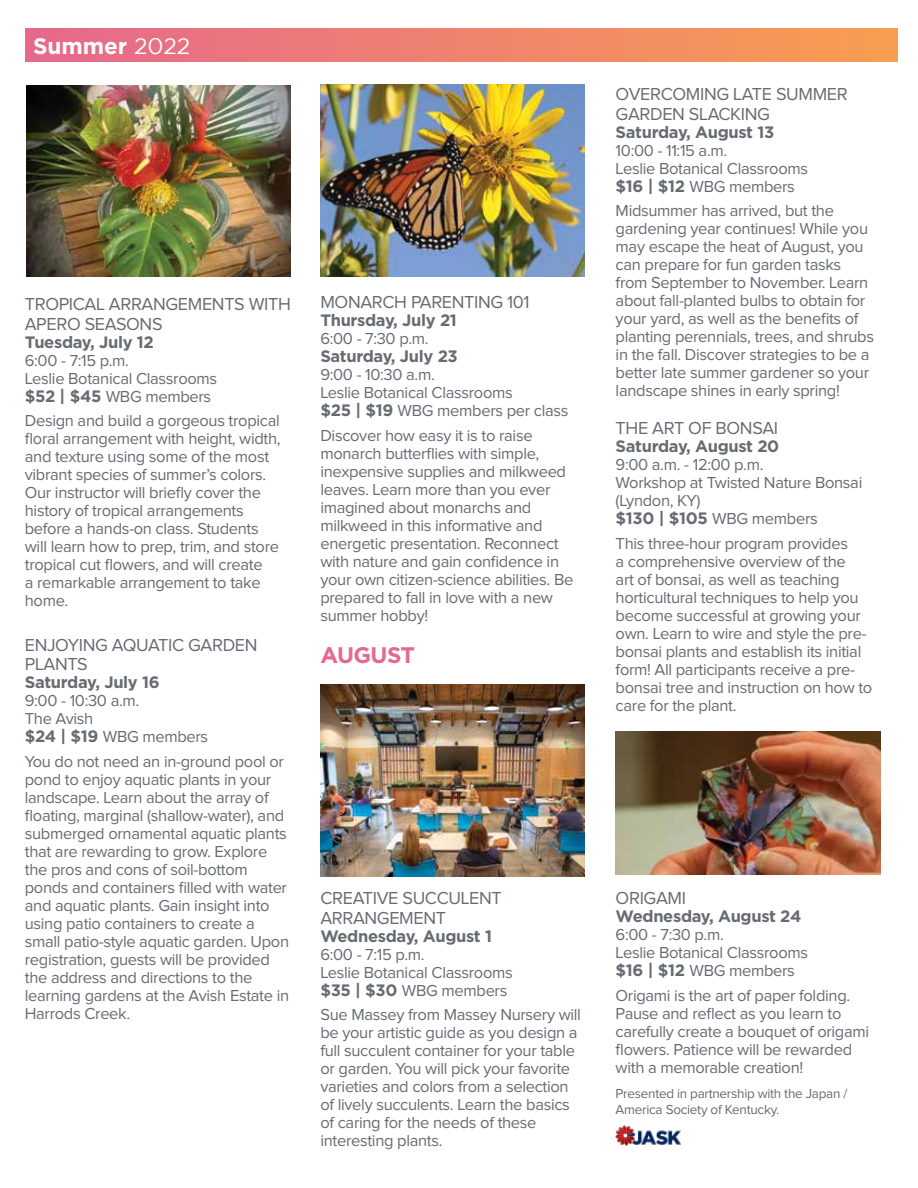
<style>
.page{position:relative;width:918px;height:1188px;background:#fff}
.page>*{position:absolute;margin:0;border:0;box-sizing:border-box;transform-origin:0 0}
.t1{font:700 22.5px "Gotham";color:#fff}
.t2{font:700 22.5px "Gotham";letter-spacing:-.025em;color:#e6688d}
.t3{font:18px/19.5px "Proxima Nova";letter-spacing:-.02em;color:#666c72}
.t4{font:16.5px/18px "Proxima Nova";letter-spacing:-.02em;color:#666c72}
.t5{font:700 16.5px "Gotham";letter-spacing:-.02em;color:#666c72}
.t6{font:13.5px/16.5px "Proxima Nova";letter-spacing:-.02em;color:#666c72}
.s1{font-weight:400}
.s2{font-family:"Gotham";font-weight:700}
</style>
<div class="page">
<img style="left:26px;top:86px;width:265px;height:191px">
<img style="left:320px;top:84px;width:265px;height:193px">
<img style="left:320px;top:684px;width:265px;height:192px">
<img style="left:616px;top:732px;width:264px;height:143px">
<img style="left:616px;top:1125px;width:65px;height:21px">
<div style="left:25px;top:28px;width:872px;height:34px;background:linear-gradient(to right,#e6688d,#f99e50)"></div>
<h1 class="t1" style="left:33px;top:33px;width:159px">Summer <span class="s1">2022</span></h1>
<p class="t3" style="left:25px;top:295px;width:268px">TROPICAL ARRANGEMENTS WITH<br>APERO SEASONS</p>
<p class="t5" style="left:25px;top:332px;width:130px">Tuesday, July 12</p>
<p class="t4" style="left:25px;top:352px;width:194px">6:00 - 7:15 p.m.<br>Leslie Botanical Classrooms <span class="s2">$52 | $45</span> WBG members</p>
<p class="t4" style="left:25px;top:413px;width:257px">Design and build a gorgeous tropical floral arrangement with height, width, and texture using some of the most vibrant species of summer’s colors.<br>Our instructor will briefly cover the history of tropical arrangements before a hands-on class. Students will learn how to prep, trim, and store tropical cut flowers, and will create<br>a remarkable arrangement to take home.</p>
<p class="t3" style="left:25px;top:636px;width:234px">ENJOYING AQUATIC GARDEN<br>PLANTS</p>
<p class="t5" style="left:25px;top:673px;width:136px">Saturday, July 16</p>
<p class="t4" style="left:25px;top:692px;width:185px">9:00 - 10:30 a.m.<br>The Avish<br><span class="s2">$24 | $19</span> WBG members</p>
<p class="t4" style="left:25px;top:753px;width:266px">You do not need an in-ground pool or pond to enjoy aquatic plants in your landscape. Learn about the array of floating, marginal (shallow-water), and submerged ornamental aquatic plants that are rewarding to grow. Explore the pros and cons of soil-bottom ponds and containers filled with water and aquatic plants. Gain insight into using patio containers to create a small patio-style aquatic garden. Upon registration, guests will be provided the address and directions to the learning gardens at the Avish Estate in Harrods Creek.</p>
<p class="t3" style="left:320px;top:293px;width:211px">MONARCH PARENTING 101</p>
<p class="t5" style="left:320px;top:310px;width:138px">Thursday, July 21</p>
<p class="t4" style="left:320px;top:330px;width:110px">6:00 - 7:30 p.m.</p>
<p class="t5" style="left:320px;top:346px;width:139px">Saturday, July 23</p>
<p class="t4" style="left:320px;top:366px;width:250px">9:00 - 10:30 a.m.<br>Leslie Botanical Classrooms<br><span class="s2">$25 | $19</span> WBG members per class</p>
<p class="t4" style="left:320px;top:427px;width:254px">Discover how easy it is to raise monarch butterflies with simple, inexpensive supplies and milkweed leaves. Learn more than you ever imagined about monarchs and milkweed in this informative and energetic presentation. Reconnect with nature and gain confidence in your own citizen-science abilities. Be prepared to fall in love with a new summer hobby!</p>
<h1 class="t2" style="left:320px;top:642px;width:96px">AUGUST</h1>
<p class="t3" style="left:320px;top:889px;width:183px">CREATIVE SUCCULENT<br>ARRANGEMENT</p>
<p class="t5" style="left:320px;top:926px;width:173px">Wednesday, August 1</p>
<p class="t4" style="left:320px;top:946px;width:194px">6:00 - 7:15 p.m.<br>Leslie Botanical Classrooms <span class="s2">$35 | $30</span> WBG members</p>
<p class="t4" style="left:320px;top:1007px;width:262px">Sue Massey from Massey Nursery will be your artistic guide as you design a full succulent container for your table or garden. You will pick your favorite varieties and colors from a selection of lively succulents. Learn the basics of caring for the needs of these interesting plants.</p>
<p class="t3" style="left:616px;top:85px;width:234px">OVERCOMING LATE SUMMER<br>GARDEN SLACKING</p>
<p class="t5" style="left:616px;top:122px;width:160px">Saturday, August 13</p>
<p class="t4" style="left:616px;top:142px;width:194px">10:00 - 11:15 a.m.<br>Leslie Botanical Classrooms <span class="s2">$16 | $12</span> WBG members</p>
<p class="t4" style="left:616px;top:203px;width:260px">Midsummer has arrived, but the gardening year continues! While you may escape the heat of August, you can prepare for fun garden tasks from September to November. Learn about fall-planted bulbs to obtain for your yard, as well as the benefits of planting perennials, trees, and shrubs in the fall. Discover strategies to be a better late summer gardener so your landscape shines in early spring!</p>
<p class="t3" style="left:616px;top:419px;width:164px">THE ART OF BONSAI</p>
<p class="t5" style="left:616px;top:436px;width:165px">Saturday, August 20</p>
<p class="t4" style="left:616px;top:456px;width:248px">9:00 a.m. - 12:00 p.m.<br>Workshop at Twisted Nature Bonsai (Lyndon, KY)<br><span class="s2">$130 | $105</span> WBG members</p>
<p class="t4" style="left:616px;top:535px;width:258px">This three-hour program provides<br>a comprehensive overview of the<br>art of bonsai, as well as teaching horticultural techniques to help you become successful at growing your own. Learn to wire and style the pre&shy;bonsai plants and establish its initial form! All participants receive a pre&shy;bonsai tree and instruction on how to care for the plant.</p>
<p class="t3" style="left:616px;top:889px;width:72px">ORIGAMI</p>
<p class="t5" style="left:616px;top:907px;width:187px">Wednesday, August 24</p>
<p class="t4" style="left:616px;top:926px;width:194px">6:00 - 7:30 p.m.<br>Leslie Botanical Classrooms <span class="s2">$16 | $12</span> WBG members</p>
<p class="t4" style="left:616px;top:987px;width:255px">Origami is the art of paper folding.<br>Pause and reflect as you learn to carefully create a bouquet of origami flowers. Patience will be rewarded with a memorable creation!</p>
<p class="t6" style="left:616px;top:1085px;width:233px">Presented in partnership with the Japan /<br>America Society of Kentucky.</p>
</div>
